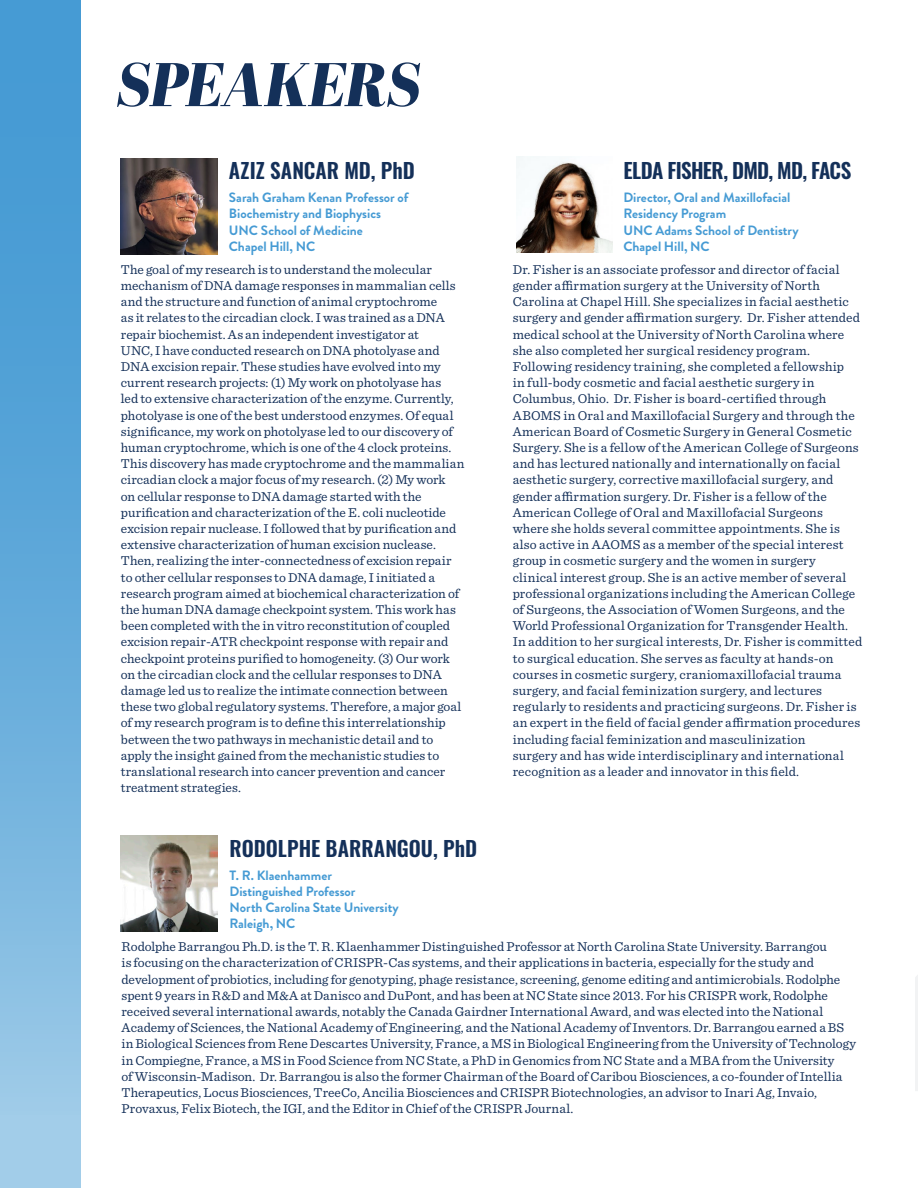
<style>
.page{position:relative;width:918px;height:1188px;background:#fff}
.page>*{position:absolute;margin:0;border:0;box-sizing:border-box;transform-origin:0 0}
.t1{font:italic 61.5px "Abril Fatface";letter-spacing:-.005em;color:#143059}
.t2{font:600 21px "Oswald";letter-spacing:-.005em;color:#143059}
.t3{font:600 21px "Oswald";letter-spacing:-.035em;color:#143059}
.t4{font:13.5px/16.2px "Sentinel";letter-spacing:.005em;color:#143059}
.t5{font:700 13.5px/16.2px "Brandon Grotesque";letter-spacing:-.005em;color:#469bd4}
</style>
<div class="page">
<div style="left:0;top:0;width:81px;height:1188px;background:#a2cde9"></div>
<div style="left:0;top:0;width:81px;height:1115px;background:linear-gradient(to bottom,#3793d0,#92c4e5)"></div>
<svg style="left:915px;top:975px;width:3px;height:116px"></svg>
<img style="left:121px;top:158px;width:96px;height:96px">
<img style="left:121px;top:836px;width:96px;height:96px">
<img style="left:516px;top:157px;width:96px;height:96px">
<h1 class="t1" style="left:117px;top:40px;width:306px">SPEAKERS</h1>
<h2 class="t2" style="left:229px;top:160px;width:188px">AZIZ SANCAR MD, PhD</h2>
<p class="t5" style="left:229px;top:190px;width:181px">Sarah Graham Kenan Professor of<br>Biochemistry and Biophysics<br>UNC School of Medicine<br>Chapel Hill, NC</p>
<p class="t4" style="left:121px;top:260px;width:345px">The goal of my research is to understand the molecular mechanism of DNA damage responses in mammalian cells and the structure and function of animal cryptochrome<br>as it relates to the circadian clock. I was trained as a DNA repair biochemist. As an independent investigator at<br>UNC, I have conducted research on DNA photolyase and DNA excision repair. These studies have evolved into my current research projects: (1) My work on photolyase has<br>led to extensive characterization of the enzyme. Currently, photolyase is one of the best understood enzymes. Of equal significance, my work on photolyase led to our discovery of human cryptochrome, which is one of the 4 clock proteins.<br>This discovery has made cryptochrome and the mammalian circadian clock a major focus of my research. (2) My work<br>on cellular response to DNA damage started with the purification and characterization of the E. coli nucleotide excision repair nuclease. I followed that by purification and extensive characterization of human excision nuclease.<br>Then, realizing the inter-connectedness of excision repair to other cellular responses to DNA damage, I initiated a research program aimed at biochemical characterization of the human DNA damage checkpoint system. This work has been completed with the in vitro reconstitution of coupled excision repair-ATR checkpoint response with repair and checkpoint proteins purified to homogeneity. (3) Our work on the circadian clock and the cellular responses to DNA damage led us to realize the intimate connection between these two global regulatory systems. Therefore, a major goal of my research program is to define this interrelationship between the two pathways in mechanistic detail and to apply the insight gained from the mechanistic studies to translational research into cancer prevention and cancer treatment strategies.</p>
<h2 class="t3" style="left:623px;top:160px;width:229px">ELDA FISHER, DMD, MD, FACS</h2>
<p class="t5" style="left:623px;top:190px;width:177px">Director, Oral and Maxillofacial<br>Residency Program<br>UNC Adams School of Dentistry<br>Chapel Hill, NC</p>
<p class="t4" style="left:513px;top:260px;width:351px">Dr. Fisher is an associate professor and director of facial gender affirmation surgery at the University of North Carolina at Chapel Hill. She specializes in facial aesthetic surgery and gender affirmation surgery. Dr. Fisher attended medical school at the University of North Carolina where she also completed her surgical residency program.<br>Following residency training, she completed a fellowship<br>in full-body cosmetic and facial aesthetic surgery in Columbus, Ohio. Dr. Fisher is board-certified through ABOMS in Oral and Maxillofacial Surgery and through the American Board of Cosmetic Surgery in General Cosmetic Surgery. She is a fellow of the American College of Surgeons and has lectured nationally and internationally on facial aesthetic surgery, corrective maxillofacial surgery, and gender affirmation surgery. Dr. Fisher is a fellow of the American College of Oral and Maxillofacial Surgeons where she holds several committee appointments. She is also active in AAOMS as a member of the special interest group in cosmetic surgery and the women in surgery clinical interest group. She is an active member of several professional organizations including the American College of Surgeons, the Association of Women Surgeons, and the World Professional Organization for Transgender Health.<br>In addition to her surgical interests, Dr. Fisher is committed to surgical education. She serves as faculty at hands-on courses in cosmetic surgery, craniomaxillofacial trauma surgery, and facial feminization surgery, and lectures regularly to residents and practicing surgeons. Dr. Fisher is an expert in the field of facial gender affirmation procedures including facial feminization and masculinization<br>surgery and has wide interdisciplinary and international recognition as a leader and innovator in this field.</p>
<h2 class="t2" style="left:230px;top:837px;width:249px">RODOLPHE BARRANGOU, PhD</h2>
<p class="t5" style="left:230px;top:867px;width:171px">T. R. Klaenhammer<br>Distinguished Professor<br>North Carolina State University<br>Raleigh, NC</p>
<p class="t4" style="left:122px;top:938px;width:736px">Rodolphe Barrangou Ph.D. is the T. R. Klaenhammer Distinguished Professor at North Carolina State University. Barrangou<br>is focusing on the characterization of CRISPR-Cas systems, and their applications in bacteria, especially for the study and development of probiotics, including for genotyping, phage resistance, screening, genome editing and antimicrobials. Rodolphe spent 9 years in R&amp;D and M&amp;A at Danisco and DuPont, and has been at NC State since 2013. For his CRISPR work, Rodolphe received several international awards, notably the Canada Gairdner International Award, and was elected into the National Academy of Sciences, the National Academy of Engineering, and the National Academy of Inventors. Dr. Barrangou earned a BS in Biological Sciences from Rene Descartes University, France, a MS in Biological Engineering from the University of Technology in Compiegne, France, a MS in Food Science from NC State, a PhD in Genomics from NC State and a MBA from the University<br>of Wisconsin-Madison. Dr. Barrangou is also the former Chairman of the Board of Caribou Biosciences, a co-founder of Intellia Therapeutics, Locus Biosciences, TreeCo, Ancilia Biosciences and CRISPR Biotechnologies, an advisor to Inari Ag, Invaio, Provaxus, Felix Biotech, the IGI, and the Editor in Chief of the CRISPR Journal.</p>
</div>
